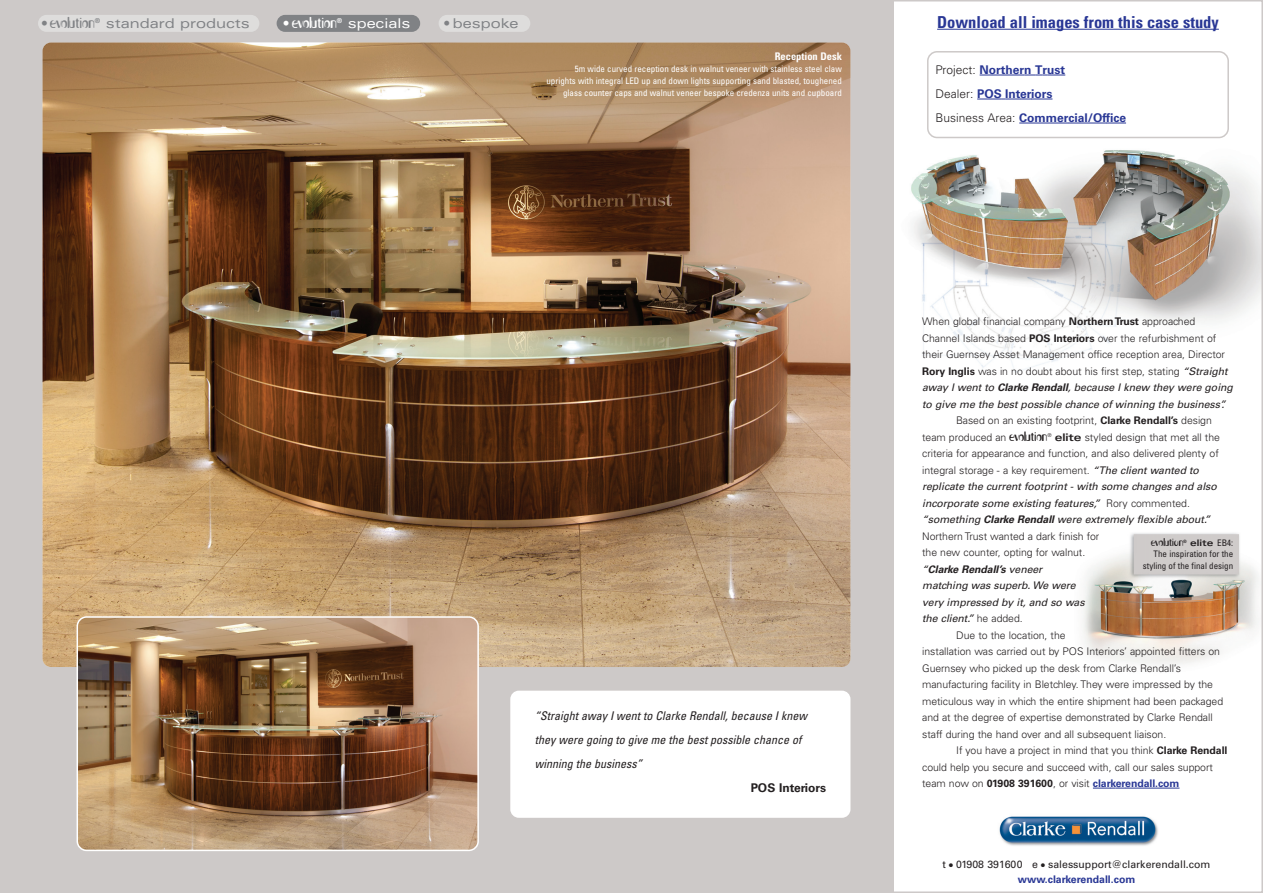
<style>
.page{position:relative;width:1263px;height:893px;background:#fff}
.page>*{position:absolute;margin:0;border:0;box-sizing:border-box;transform-origin:0 0}
.t1{font:700 condensed 16.5px "Univers";color:#293795}
.t2{font:expanded 13.5px "Univers";color:#808285}
.t3{font:expanded 13.5px "Univers";color:#fff}
.t4{font:italic condensed 12px/24px "Univers";color:#231f20}
.t5{font:700 12px/24px "Univers";color:#293795}
.t6{font:700 12px "Univers";color:#231f20}
.t7{font:300 10.5px "Univers";letter-spacing:-.005em;color:#231f20}
.t8{font:italic 10.5px "Univers";letter-spacing:-.005em;color:#231f20}
.t9{font:10.5px "Univers";color:#231f20}
.t10{font:italic 700 10.5px "Univers";color:#231f20}
.t11{font:700 10.5px "Univers";color:#293795}
.t12{font:700 condensed 10.5px "Univers";color:#fff}
.t13{font:10.5px "Evo";color:#808285}
.t14{font:10.5px "Evo";color:#fff}
.t15{font:condensed 9px/12px "Univers";color:#fff;text-align:right}
.t16{font:condensed 9px/11.2px "Univers";color:#231f20;text-align:right}
.t17{font:7.5px "Evo";color:#231f20}
.s1{font-family:"Univers";font-stretch:expanded;font-size:13.5px}
.s2{font-weight:300;color:#231f20}
.s3{font-weight:700}
.s4{font-weight:400;font-style:italic}
.s5{font-family:"Evo";font-weight:400;font-size:9px}
.s6{font-weight:700;font-stretch:expanded}
.s7{font-weight:300;font-style:normal}
.s8{font-weight:400}
.s9{font-weight:700;color:#293795}
.s10{font-family:"Univers";font-weight:700;font-stretch:expanded;font-size:9px}
.s11{font-family:"Univers";font-stretch:condensed;font-size:9px}
</style>
<div class="page">
<img style="left:911px;top:138px;width:349px;height:235px">
<img style="left:1083px;top:533px;width:176px;height:132px">
<div style="left:0;top:0;width:893px;height:893px;background:#cdc9c8"></div>
<div style="left:38px;top:15px;width:221px;height:17px;background:#dedddc;border-radius:9px"></div>
<div style="left:439px;top:15px;width:91px;height:17px;background:#dedddc;border-radius:9px"></div>
<div style="left:277px;top:15px;width:143px;height:17px;background:#808285;border-radius:9px"></div>
<svg style="left:927px;top:51px;width:302px;height:87px"></svg>
<hr style="left:937px;top:29px;width:282px;height:1px;background:#293795">
<img style="left:999px;top:816px;width:159px;height:30px">
<div style="left:510px;top:691px;width:340px;height:127px;background:#fff;border-radius:9px"></div>
<img style="left:43px;top:43px;width:807px;height:624px;border-radius:9px">
<svg style="left:1093px;top:788px;width:32px;height:1px"></svg>
<hr style="left:1125px;top:788px;width:54px;height:1px;background:#293795">
<img style="left:77px;top:616px;width:402px;height:235px">
<p class="t13" style="left:41px;top:18px;width:55px"><span class="s1">•</span> evolution</p>
<p class="t2" style="left:95px;top:18px;width:157px"><sup>®</sup> standard products</p>
<p class="t14" style="left:283px;top:18px;width:55px"><span class="s1">•</span> evolution</p>
<p class="t3" style="left:337px;top:18px;width:75px"><sup>®</sup> specials</p>
<p class="t2" style="left:444px;top:18px;width:77px">• bespoke</p>
<p class="t12" style="left:775px;top:52px;width:69px">Reception Desk</p>
<p class="t15" style="left:546px;top:64px;width:297px">5m wide curved reception desk in walnut veneer with stainless steel claw uprights with integral LED up and down lights supporting sand blasted, toughened glass counter caps and walnut veneer bespoke credenza units and cupboard</p>
<p class="t4" style="left:535px;top:705px;width:276px">“Straightaway Iwentto Clarke Rendall,because Iknew they were going to give me the bestpossible chance of winning the business”</p>
<p class="t6" style="left:751px;top:783px;width:77px">POS Interiors</p>
<h1 class="t1" style="left:937px;top:16px;width:283px">Download all images from this case study</h1>
<p class="t5" style="left:935px;top:59px;width:192px"><span class="s2">Project:</span> Northern Trust<br><span class="s2">Dealer:</span> POS Interiors<br><span class="s2">Business Area:</span> Commercial/Office</p>
<p class="t7" style="left:922px;top:317px;width:275px">When global financial company <span class="s3">Northern Trust</span> approached</p>
<p class="t7" style="left:922px;top:334px;width:296px">Channel Islands based <span class="s3">POS Interiors</span> over the refurbishment of</p>
<p class="t7" style="left:922px;top:350px;width:304px">their Guernsey Asset Management office reception area, Director</p>
<p class="t7" style="left:922px;top:367px;width:309px"><span class="s3">Rory Inglis</span> was in no doubt about his first step, stating <span class="s4">“Straight</span></p>
<p class="t8" style="left:922px;top:383px;width:314px">away I went to <span class="s3">Clarke Rendall</span>, because I knew they were going</p>
<p class="t8" style="left:922px;top:400px;width:307px">to give me the best possible chance of winning the business”.</p>
<p class="t7" style="left:956px;top:416px;width:257px">Based on an existing footprint, <span class="s3">Clarke Rendall’s</span> design</p>
<p class="t7" style="left:922px;top:433px;width:299px">team produced an <span class="s5">evolution</span><sup>®</sup> <span class="s6">elite</span> styled design that met all the</p>
<p class="t7" style="left:922px;top:449px;width:298px">criteria for appearance and function, and also delivered plenty of</p>
<p class="t7" style="left:922px;top:466px;width:280px">integral storage - a key requirement. <span class="s4">“The client wanted to</span></p>
<p class="t8" style="left:922px;top:482px;width:298px">replicate the current footprint - with some changes and also</p>
<p class="t8" style="left:922px;top:499px;width:269px">incorporate some existing features,” <span class="s7">R o r y c o m m e n t e d .</span></p>
<p class="t8" style="left:922px;top:515px;width:292px">“something <span class="s3">Clarke Rendall</span> were extremely flexible about.”</p>
<p class="t7" style="left:922px;top:532px;width:179px">Northern Trust wanted a dark finish for</p>
<p class="t7" style="left:922px;top:548px;width:165px">the new counter, opting for walnut.</p>
<p class="t10" style="left:922px;top:565px;width:124px"><span class="s8">“</span>Clarke Rendall’s <span class="s8">veneer</span></p>
<p class="t8" style="left:922px;top:581px;width:157px">matching was superb.We were</p>
<p class="t8" style="left:922px;top:598px;width:166px">very impressed by it, and so was</p>
<p class="t8" style="left:922px;top:614px;width:102px">the client.” <span class="s7">h e a d d e d .</span></p>
<p class="t7" style="left:956px;top:631px;width:111px">Due to the location, the</p>
<p class="t7" style="left:922px;top:647px;width:299px">installation was carried out by POS Interiors’ appointed fitters on</p>
<p class="t7" style="left:922px;top:664px;width:260px">Guernsey who picked up the desk from Clarke Rendall’s</p>
<p class="t7" style="left:922px;top:680px;width:292px">manufacturing facility in Bletchley. They were impressed by the</p>
<p class="t7" style="left:922px;top:697px;width:303px">meticulous way in which the entire shipment had been packaged</p>
<p class="t7" style="left:922px;top:713px;width:292px">and at the degree of expertise demonstrated by Clarke Rendall</p>
<p class="t7" style="left:922px;top:730px;width:246px">staff during the hand over and all subsequent liaison.</p>
<p class="t7" style="left:956px;top:746px;width:273px">If you have a project in mind that you think <span class="s3">Clarke Rendall</span></p>
<p class="t7" style="left:922px;top:763px;width:292px">could help you secure and succeed with, call our sales support</p>
<p class="t7" style="left:922px;top:779px;width:259px">team now on <span class="s3">01908 391600</span>, or visit <span class="s9">clarkerendall.com</span></p>
<p class="t17" style="left:1151px;top:539px;width:84px">evolutión<sup>®</sup> <span class="s10">elite</span> <span class="s11">EB4:</span></p>
<p class="t16" style="left:1143px;top:549px;width:92px">The inspiration for the styling of the final design</p>
<p class="t9" style="left:942px;top:860px;width:269px">t • 01908 391600 e • salessupport@clarkerendall.com</p>
<p class="t11" style="left:1018px;top:875px;width:119px">www.clarkerendall.com</p>
</div>
